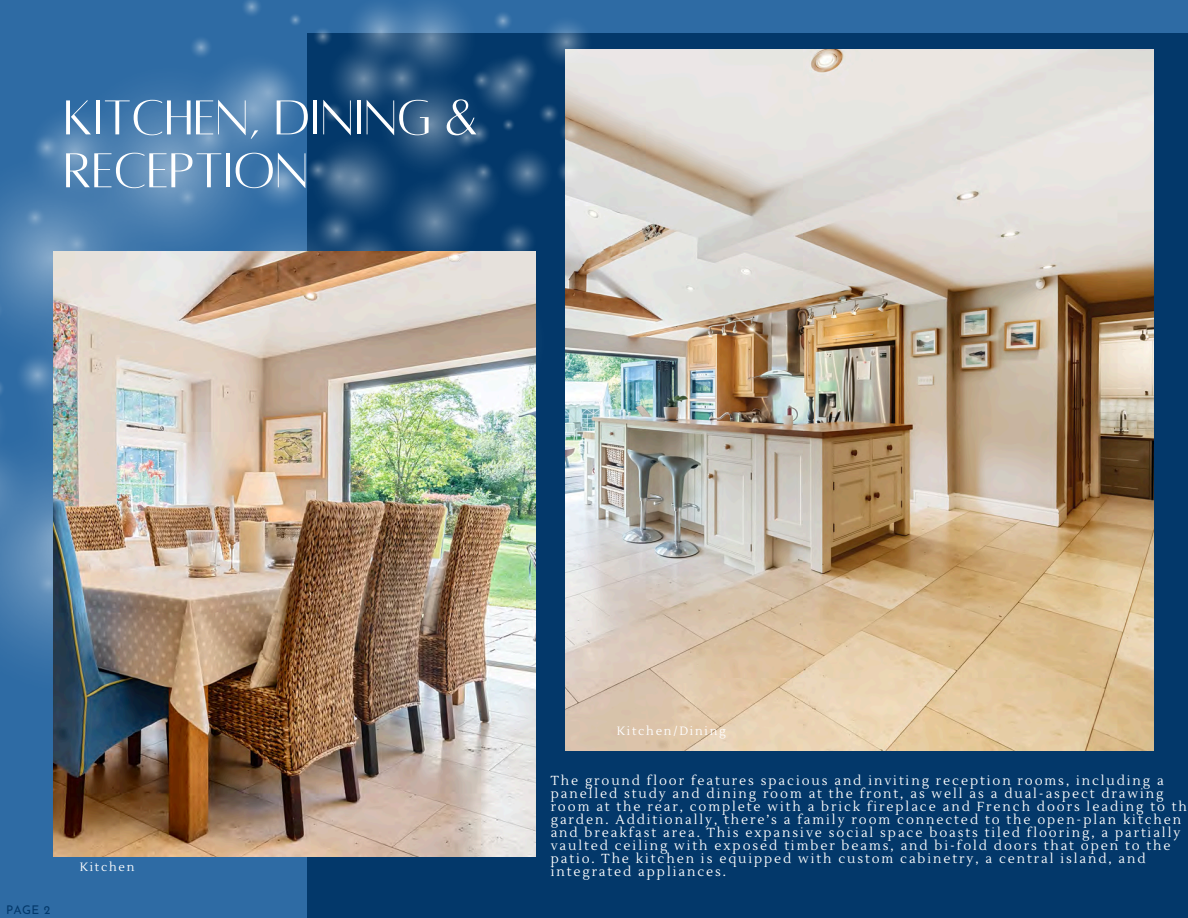
<style>
.page{position:relative;width:1188px;height:918px;background:#2e6ba4}
.page>*{position:absolute;margin:0;border:0;box-sizing:border-box;transform-origin:0 0}
.t1{font:54px/52.8px "Alta regular";color:#fff}
.t2{font:13.05px/13px "Lustria";letter-spacing:.145em;color:#fff}
.t3{font:12px "Lustria";letter-spacing:.145em;color:#fff}
.t4{font:12px "Josefin Sans";color:#03386a}
</style>
<div class="page">
<div style="left:307px;top:33px;width:881px;height:885px;background:#03386a"></div>
<img style="left:566px;top:50px;width:588px;height:701px">
<img style="left:0;top:0;width:594px;height:701px">
<img style="left:53px;top:251px;width:483px;height:606px">
<p class="t1" style="left:64px;top:92px;width:416px">KITCHEN, DINING &amp;<br>RECEPTION</p>
<h1 class="t4" style="left:6px;top:905px;width:45px">PAGE 2</h1>
<p class="t3" style="left:80px;top:860px;width:56px">Kitchen</p>
<p class="t3" style="left:617px;top:723px;width:111px">Kitchen/Dining</p>
<p class="t2" style="left:551px;top:774px;width:638px">The ground floor features spacious and inviting reception rooms, including a panelled study and dining room at the front, as well as a dual-aspect drawing room at the rear, complete with a brick fireplace and French doors leading to th garden. Additionally, there’s a family room connected to the open-plan kitchen and breakfast area. This expansive social space boasts tiled flooring, a partially vaulted ceiling with exposed timber beams, and bi-fold doors that open to the patio. The kitchen is equipped with custom cabinetry, a central island, and integrated appliances.</p>
</div>
